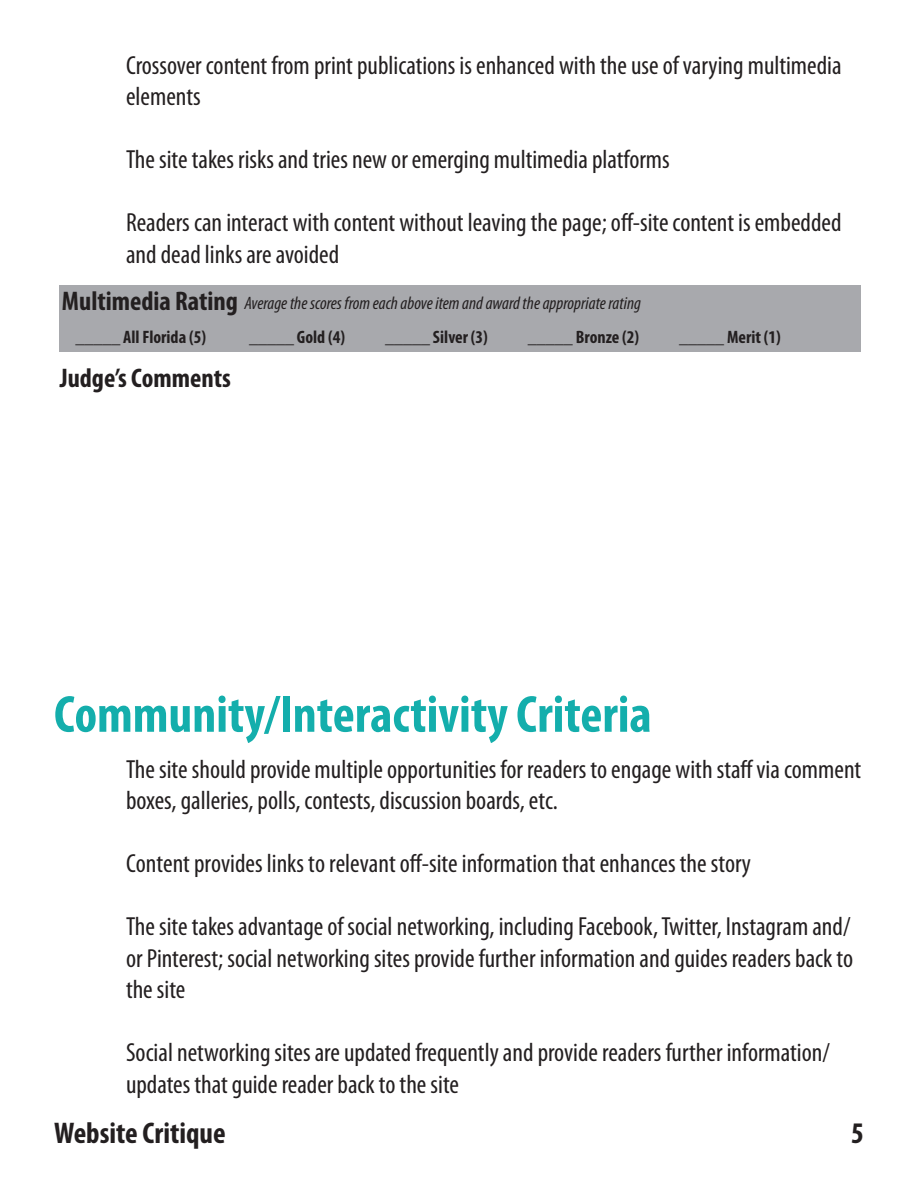
<style>
.page{position:relative;width:918px;height:1188px;background:#fff}
.page>*{position:absolute;margin:0;border:0;box-sizing:border-box;transform-origin:0 0}
.t1{font:700 condensed 52.5px "Myriad Pro";color:#14aeac}
.t2{font:700 condensed 30px "Myriad Pro";color:#231f20}
.t3{font:700 condensed 27px "Myriad Pro";color:#231f20}
.t4{font:condensed 26.25px/31.5px "Myriad Pro";color:#231f20}
.t5{font:700 condensed 18px "Myriad Pro";color:#231f20}
.t6{font:italic condensed 18px "Myriad Pro";color:#231f20}
</style>
<div class="page">
<div style="left:60px;top:285px;width:801px;height:67px;background:#a8a9ad"></div>
<p class="t4" style="left:126px;top:49px;width:717px">Crossover content from print publications is enhanced with the use of varying multimedia elements</p>
<p class="t4" style="left:126px;top:143px;width:545px">The site takes risks and tries new or emerging multimedia platforms</p>
<p class="t4" style="left:126px;top:206px;width:717px">Readers can interact with content without leaving the page; off-site content is embedded and dead links are avoided</p>
<p class="t3" style="left:62px;top:284px;width:178px">Multimedia Rating</p>
<p class="t5" style="left:75px;top:326px;width:132px">_____ All Florida (5)</p>
<p class="t5" style="left:249px;top:326px;width:98px">_____ Gold (4)</p>
<p class="t5" style="left:385px;top:326px;width:104px">_____ Silver (3)</p>
<p class="t5" style="left:528px;top:326px;width:113px">_____ Bronze (2)</p>
<p class="t5" style="left:679px;top:326px;width:103px">_____ Merit (1)</p>
<p class="t6" style="left:244px;top:293px;width:398px">Average the scores from each above item and award the appropriate rating</p>
<p class="t3" style="left:60px;top:361px;width:173px">Judge’s Comments</p>
<p class="t1" style="left:54px;top:681px;width:599px">Community/Interactivity Criteria</p>
<p class="t4" style="left:126px;top:753px;width:737px">The site should provide multiple opportunities for readers to engage with staff via comment boxes, galleries, polls, contests, discussion boards, etc.</p>
<p class="t4" style="left:126px;top:848px;width:626px">Content provides links to relevant off-site information that enhances the story</p>
<p class="t4" style="left:126px;top:911px;width:729px;text-align:justify">The site takes advantage of social networking, including Facebook, Twitter, Instagram and/ or Pinterest; social networking sites provide further information and guides readers back to the site</p>
<p class="t4" style="left:126px;top:1037px;width:705px">Social networking sites are updated frequently and provide readers further information/ updates that guide reader back to the site</p>
<p class="t2" style="left:54px;top:1114px;width:173px">Website Critique</p>
<p class="t2" style="left:851px;top:1114px;width:14px">5</p>
</div>
